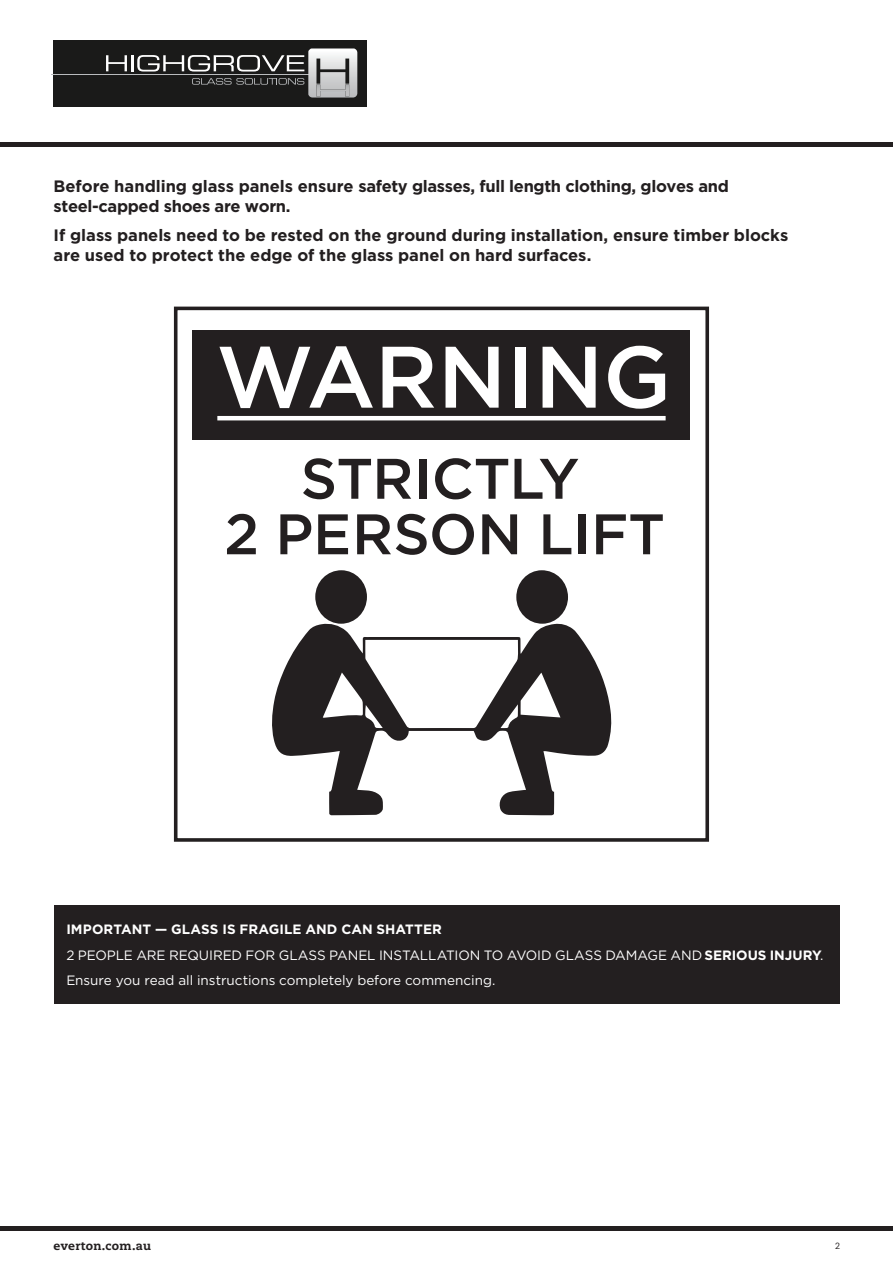
<style>
.page{position:relative;width:893px;height:1263px;background:#fff}
.page>*{position:absolute;margin:0;border:0;box-sizing:border-box;transform-origin:0 0}
.t1{font:500 87px "Gotham";color:#fff}
.t2{font:500 57px/55.5px "Gotham";letter-spacing:-.005em;color:#231f20;text-align:center}
.t3{font:700 16.5px/19.8px "Gotham";letter-spacing:-.005em;color:#231f20}
.t4{font:13.5px/25.8px "Gotham HTF";letter-spacing:-.005em;color:#fff}
.t5{font:700 13.5px "Gotham";letter-spacing:.005em;color:#fff}
.t6{font:800 12px "Caecilia LT Std";letter-spacing:.025em;color:#231f20}
.t7{font:9px "Caecilia LT Std";color:#231f20}
.s1{font-family:"Gotham";font-weight:700}
</style>
<div class="page">
<div style="left:0;top:142px;width:893px;height:5px;background:#231f20"></div>
<div style="left:0;top:1226px;width:893px;height:5px;background:#231f20"></div>
<div style="left:54px;top:905px;width:785px;height:99px;background:#231f20"></div>
<div style="left:174px;top:307px;width:535px;height:535px;border:4px solid #231f20"></div>
<div style="left:193px;top:330px;width:497px;height:110px;background:#231f20"></div>
<hr style="left:217px;top:416px;width:449px;height:4px;background:#fff">
<svg style="left:272px;top:623px;width:340px;height:192px"></svg>
<div style="left:315px;top:570px;width:52px;height:54px;background:#231f20;border-radius:50%"></div>
<div style="left:516px;top:570px;width:52px;height:54px;background:#231f20;border-radius:50%"></div>
<svg style="left:323px;top:640px;width:237px;height:88px"></svg>
<div style="left:53px;top:40px;width:313px;height:66px;background:#1a1a19"></div>
<hr style="left:52px;top:74px;width:275px;height:1px;background:#babcbe">
<svg style="left:106px;top:55px;width:21px;height:16px"></svg>
<hr style="left:131px;top:55px;width:3px;height:16px;background:#fff">
<svg style="left:137px;top:48px;width:220px;height:50px"></svg>
<img style="left:316px;top:84px;width:33px;height:13px">
<p class="t3" style="left:54px;top:176px;width:677px">Before handling glass panels ensure safety glasses, full length clothing, gloves and steel-capped shoes are worn.</p>
<p class="t3" style="left:54px;top:226px;width:736px">If glass panels need to be rested on the ground during installation, ensure timber blocks are used to protect the edge of the glass panel on hard surfaces.</p>
<h1 class="t1" style="left:216px;top:327px;width:456px">WARNING</h1>
<h2 class="t2" style="left:224px;top:450px;width:442px">STRICTLY<br>2 PERSON LIFT</h2>
<p class="t5" style="left:66px;top:920px;width:377px">IMPORTANT — GLASS IS FRAGILE AND CAN SHATTER</p>
<p class="t4" style="left:66px;top:941px;width:759px">2 PEOPLE ARE REQUIRED FOR GLASS PANEL INSTALLATION TO AVOID GLASS DAMAGE AND <span class="s1">SERIOUS INJURY</span>.<br>Ensure you read all instructions completely before commencing.</p>
<p class="t6" style="left:54px;top:1238px;width:99px">everton.com.au</p>
<p class="t7" style="left:835px;top:1241px;width:7px">2</p>
</div>
